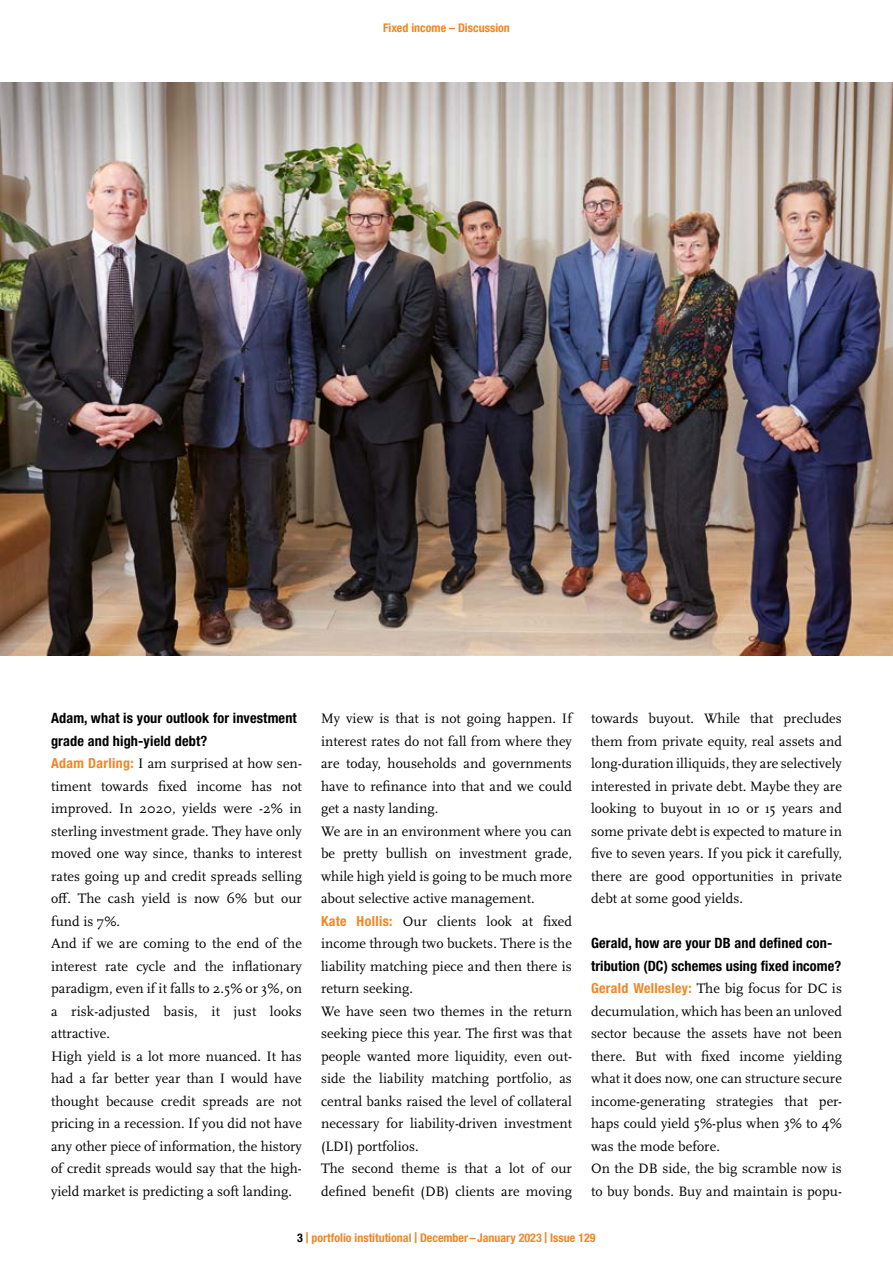
<style>
.page{position:relative;width:893px;height:1263px;background:#fff}
.page>*{position:absolute;margin:0;border:0;box-sizing:border-box;transform-origin:0 0}
.t1{font:14.25px/22.5px "Scala OT";letter-spacing:.005em;color:#000}
.t2{font:700 condensed 14.25px/22.5px "Helvetica Neue LT Pro";letter-spacing:.01em;color:#000}
.t3{font:700 condensed 12px "Helvetica Neue LT Pro";color:#f28625}
.s1{font-family:"Helvetica Neue LT Pro";font-weight:700;font-stretch:condensed;font-size:13.8px;color:#f28625}
.s2{color:#000}
.s3{font-size:15px}
</style>
<div class="page">
<img style="left:0;top:83px;width:893px;height:572px">
<p class="t3" style="left:383px;top:20px;width:128px">Fixed income – Discussion</p>
<p class="t2" style="left:51px;top:707px;width:247px">Adam, what is your outlook for investment grade and high-yield debt?</p>
<p class="t1" style="left:51px;top:752px;width:252px"><span class="s1">Adam Darling:</span> I am surprised at how sen&shy;timent towards fixed income has not improved. In 2020, yields were -2% in sterling investment grade. They have only moved one way since, thanks to interest rates going up and credit spreads selling off. The cash yield is now 6% but our fund is 7%.<br>And if we are coming to the end of the interest rate cycle and the inflationary paradigm, even if it falls to 2.5% or 3%, on a risk-adjusted basis, it just looks attractive.<br>High yield is a lot more nuanced. It has had a far better year than I would have thought because credit spreads are not pricing in a recession. If you did not have any other piece of information, the history of credit spreads would say that the high&shy;yield market is predicting a soft landing.</p>
<p class="t1" style="left:321px;top:707px;width:252px">My view is that is not going happen. If interest rates do not fall from where they are today, households and governments have to refinance into that and we could get a nasty landing.<br>We are in an environment where you can be pretty bullish on investment grade, while high yield is going to be much more about selective active management.<br><span class="s1">Kate Hollis:</span> Our clients look at fixed income through two buckets. There is the liability matching piece and then there is return seeking.<br>We have seen two themes in the return seeking piece this year. The first was that people wanted more liquidity, even out&shy;side the liability matching portfolio, as central banks raised the level of collateral necessary for liability-driven investment (LDI) portfolios.<br>The second theme is that a lot of our defined benefit (DB) clients are moving</p>
<p class="t1" style="left:591px;top:707px;width:252px;text-align:justify">towards buyout. While that precludes them from private equity, real assets and long-duration illiquids, they are selectively interested in private debt. Maybe they are looking to buyout in 10 or 15 years and some private debt is expected to mature in five to seven years. If you pick it carefully, there are good opportunities in private debt at some good yields.</p>
<p class="t2" style="left:591px;top:932px;width:252px">Gerald, how are your DB and defined con&shy;tribution (DC) schemes using fixed income?</p>
<p class="t1" style="left:591px;top:977px;width:252px"><span class="s1">Gerald Wellesley:</span> The big focus for DC is decumulation, which has been an unloved sector because the assets have not been there. But with fixed income yielding what it does now, one can structure secure income-generating strategies that per&shy;haps could yield 5%-plus when 3% to 4% was the mode before.<br>On the DB side, the big scramble now is to buy bonds. Buy and maintain is popu-</p>
<p class="t3" style="left:297px;top:1230px;width:300px"><span class="s2">3</span> <span class="s3">|</span> portfolio institutional <span class="s3">|</span> December–January 2023 <span class="s3">|</span> Issue 129</p>
</div>
